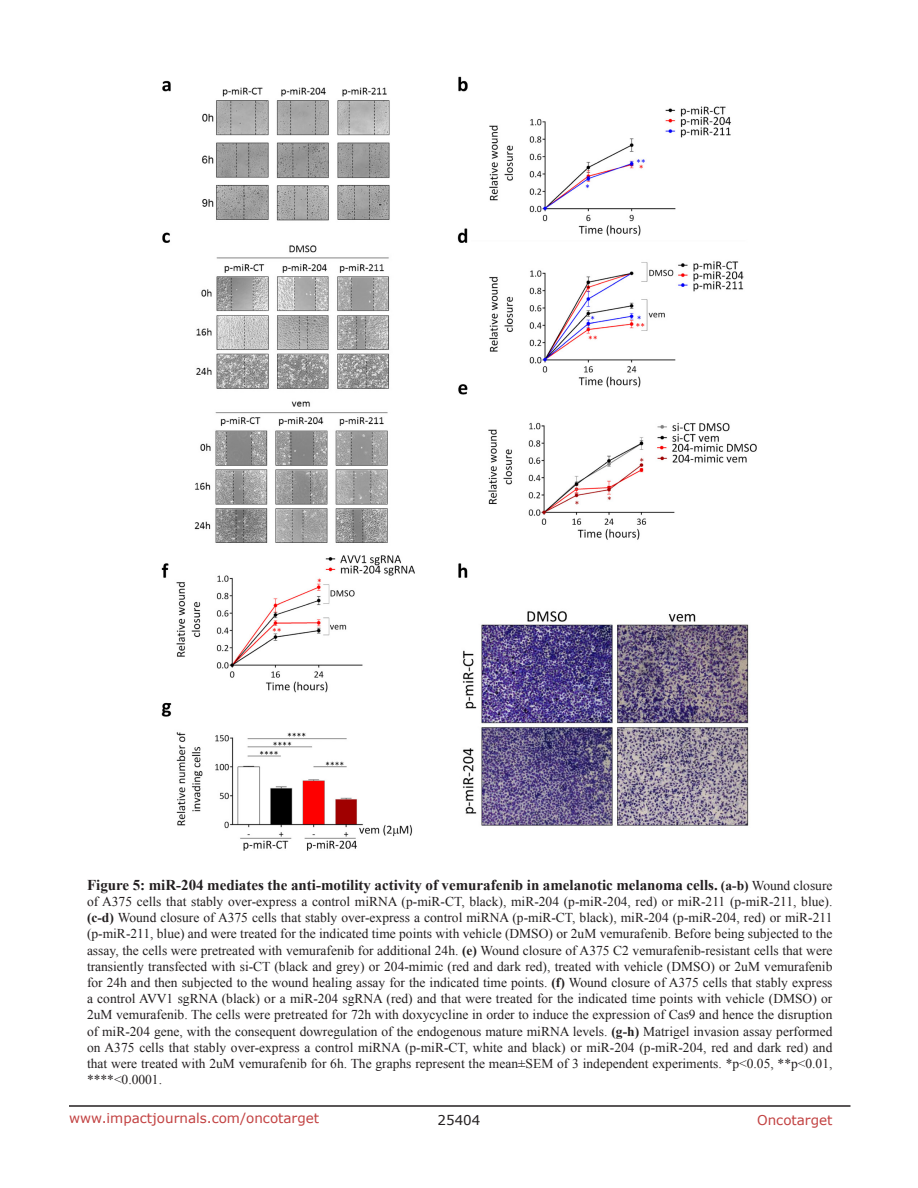
<style>
.page{position:relative;width:918px;height:1188px;background:#fff}
.page>*{position:absolute;margin:0;border:0;box-sizing:border-box;transform-origin:0 0}
.figuretext{font:700 15px "Times New Roman";color:#231f20}
.figuretext-2{font:13.5px/16.2px "Times New Roman";color:#231f20;text-align:justify}
.t1{font:13.5px "Verdana";color:#c24141}
.t2{font:13.5px "Verdana";color:#231f20}
.s1{font-size:13.5px}
.s2{font-weight:400;font-size:13.5px}
.s3{font-weight:700}
</style>
<div class="page">
<hr style="left:69px;top:1105px;width:781px;height:2px;background:#231f20">
<img style="left:161px;top:76px;width:596px;height:775px">
<p class="figuretext" style="left:87px;top:874px;width:747px">Figure 5: miR-204 mediates the anti-motility activity of vemurafenib in amelanotic melanoma cells. <span class="s1">(a-b)</span> <span class="s2">Wound closure</span></p>
<p class="figuretext-2" style="left:87px;top:893px;width:747px">of A375 cells that stably over-express a control miRNA (p-miR-CT, black), miR-204 (p-miR-204, red) or miR-211 (p-miR-211, blue). <span class="s3">(c-d)</span> Wound closure of A375 cells that stably over-express a control miRNA (p-miR-CT, black), miR-204 (p-miR-204, red) or miR-211 (p-miR-211, blue) and were treated for the indicated time points with vehicle (DMSO) or 2uM vemurafenib. Before being subjected to the assay, the cells were pretreated with vemurafenib for additional 24h. <span class="s3">(e)</span> Wound closure of A375 C2 vemurafenib-resistant cells that were transiently transfected with si-CT (black and grey) or 204-mimic (red and dark red), treated with vehicle (DMSO) or 2uM vemurafenib for 24h and then subjected to the wound healing assay for the indicated time points. <span class="s3">(f)</span> Wound closure of A375 cells that stably express a control AVV1 sgRNA (black) or a miR-204 sgRNA (red) and that were treated for the indicated time points with vehicle (DMSO) or 2uM vemurafenib. The cells were pretreated for 72h with doxycycline in order to induce the expression of Cas9 and hence the disruption of miR-204 gene, with the consequent dowregulation of the endogenous mature miRNA levels. <span class="s3">(g-h)</span> Matrigel invasion assay performed on A375 cells that stably over-express a control miRNA (p-miR-CT, white and black) or miR-204 (p-miR-204, red and dark red) and that were treated with 2uM vemurafenib for 6h. The graphs represent the mean±SEM of 3 independent experiments. *p&lt;0.05, **p&lt;0.01, ****&lt;0.0001.</p>
<p class="t1" style="left:69px;top:1109px;width:252px">www.impactjournals.com/oncotarget</p>
<p class="t2" style="left:438px;top:1111px;width:44px">25404</p>
<p class="t1" style="left:757px;top:1111px;width:77px">Oncotarget</p>
</div>
